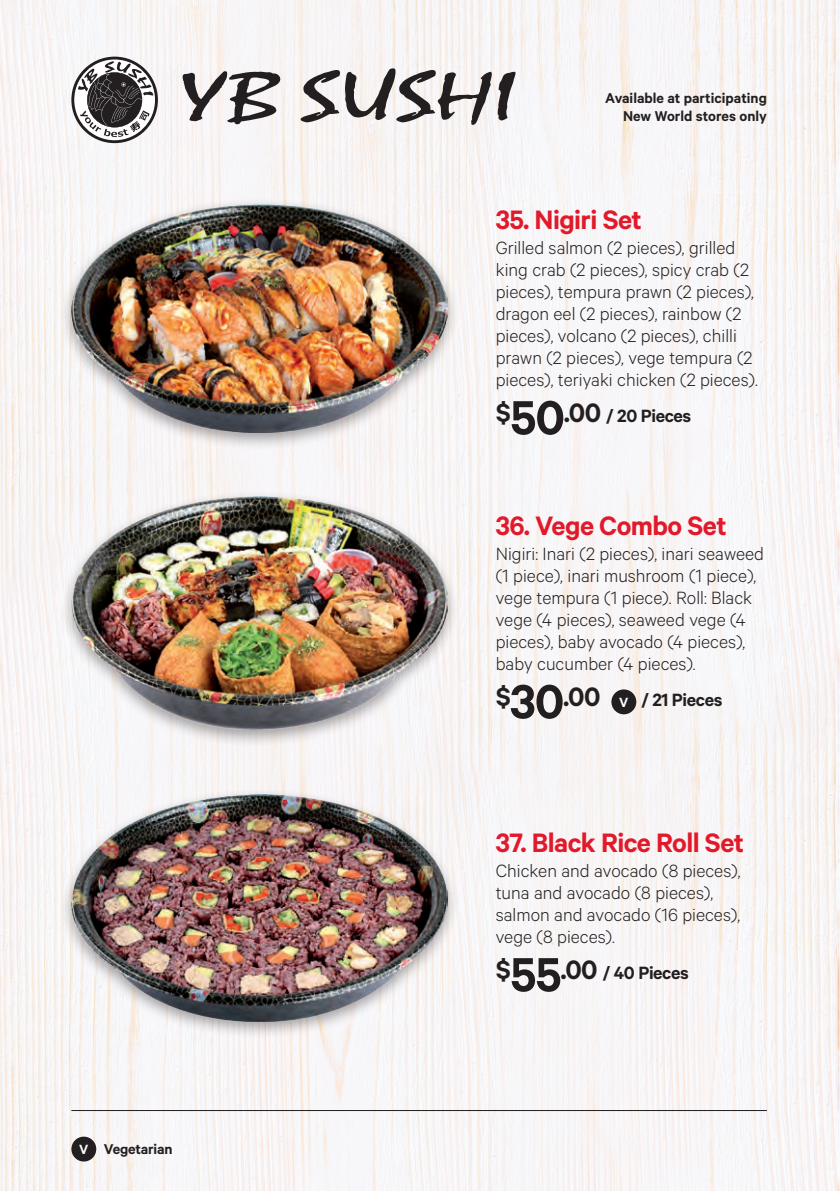
<style>
.page{position:relative;width:840px;height:1191px;background:#fff}
.page>*{position:absolute;margin:0;border:0;box-sizing:border-box;transform-origin:0 0}
.t1{font:600 30px "Calibre";letter-spacing:-.02em;color:#e2192b}
.t2{font:300 20px/22px "Calibre";color:#231f20}
.t3{font:600 20px "Calibre";letter-spacing:-.02em;color:#231f20}
.t4{font:600 16px/18px "Calibre";color:#231f20;text-align:right}
.s1{font-size:15px;color:#fff}
.s2{font-size:30px}
.s3{font-size:54px}
</style>
<div class="page">
<img style="left:0;top:0;width:839px;height:1190px">
<div style="left:71px;top:1136px;width:25px;height:25px;background:#231f20;border-radius:50%"></div>
<hr style="left:71px;top:1109px;width:695px;height:1px;background:#231f20">
<div style="left:611px;top:689px;width:25px;height:25px;background:#231f20;border-radius:50%"></div>
<svg style="left:71px;top:57px;width:87px;height:86px"></svg>
<svg style="left:74px;top:59px;width:81px;height:81px"></svg>
<svg style="left:78px;top:61px;width:75px;height:76px"></svg>
<svg style="left:183px;top:71px;width:97px;height:53px"></svg>
<svg style="left:300px;top:68px;width:191px;height:57px"></svg>
<svg style="left:497px;top:72px;width:18px;height:48px"></svg>
<div style="left:60px;top:490px;width:399px;height:257px;background:#231f20;opacity:.4"></div>
<img style="left:72px;top:497px;width:375px;height:232px">
<div style="left:60px;top:197px;width:399px;height:253px;background:#231f20;opacity:.4"></div>
<img style="left:72px;top:204px;width:375px;height:228px">
<div style="left:60px;top:787px;width:399px;height:251px;background:#231f20;opacity:.4"></div>
<img style="left:72px;top:794px;width:375px;height:227px">
<p class="t4" style="left:79px;top:1139px;width:95px"><span class="s1">V</span> Vegetarian</p>
<p class="t4" style="left:605px;top:88px;width:163px">Available at participating<br>New World stores only</p>
<h1 class="t1" style="left:495px;top:202px;width:148px">35. Nigiri Set</h1>
<p class="t2" style="left:495px;top:236px;width:263px">Grilled salmon (2 pieces), grilled king crab (2 pieces), spicy crab (2 pieces), tempura prawn (2 pieces), dragon eel (2 pieces), rainbow (2 pieces), volcano (2 pieces), chilli prawn (2 pieces), vege tempura (2 pieces), teriyaki chicken (2 pieces).</p>
<p class="t3" style="left:495px;top:404px;width:197px"><span class="s2">$</span><span class="s3">50</span><span class="s2">.00</span> / 20 Pieces</p>
<h1 class="t1" style="left:495px;top:508px;width:232px">36. Vege Combo Set</h1>
<p class="t2" style="left:495px;top:542px;width:270px">Nigiri: Inari (2 pieces), inari seaweed (1 piece), inari mushroom (1 piece), vege tempura (1 piece). Roll: Black vege (4 pieces), seaweed vege (4 pieces), baby avocado (4 pieces), baby cucumber (4 pieces).</p>
<p class="t3" style="left:495px;top:688px;width:228px"><span class="s2">$</span><span class="s3">30</span><span class="s2">.00</span> <span class="s1">V</span> / 21 Pieces</p>
<h1 class="t1" style="left:495px;top:825px;width:250px">37. Black Rice Roll Set</h1>
<p class="t2" style="left:495px;top:859px;width:246px">Chicken and avocado (8 pieces), tuna and avocado (8 pieces), salmon and avocado (16 pieces), vege (8 pieces).</p>
<p class="t3" style="left:495px;top:961px;width:194px"><span class="s2">$</span><span class="s3">55</span><span class="s2">.00</span> / 40 Pieces</p>
</div>
